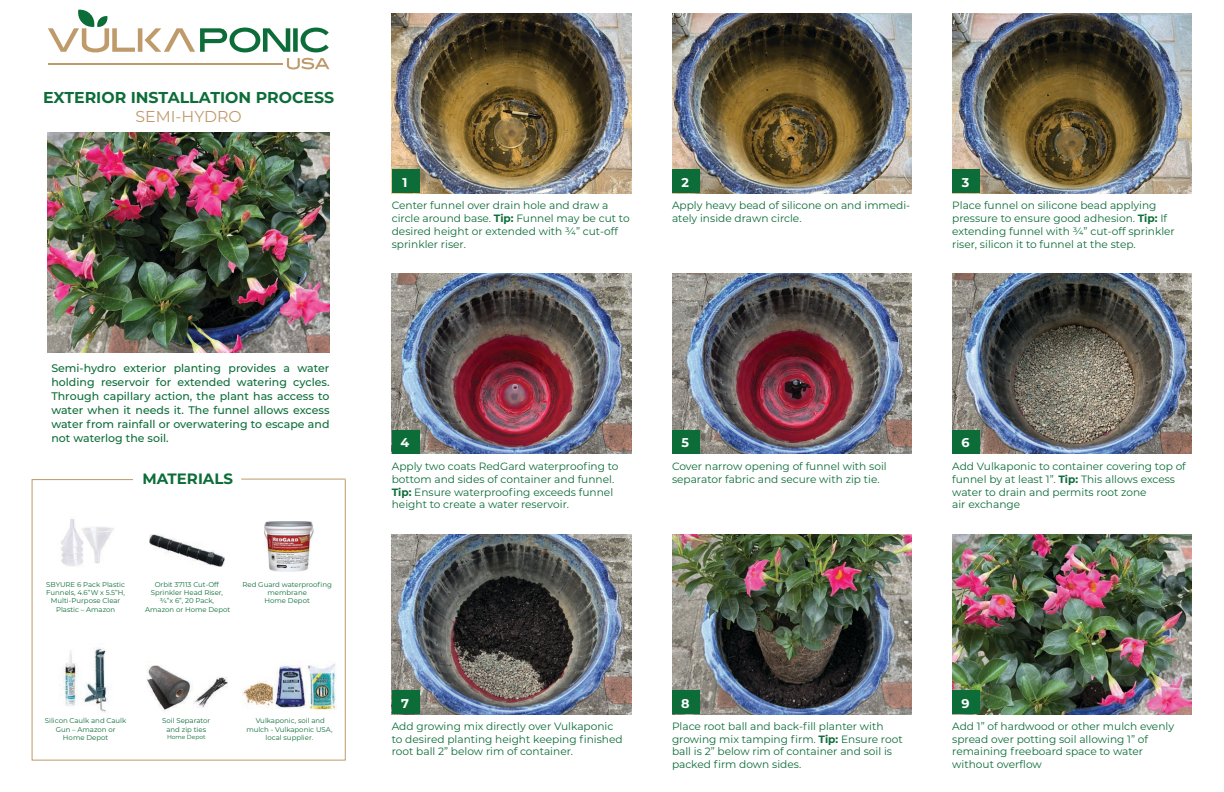
<style>
.page{position:relative;width:1224px;height:792px;background:#fff}
.page>*{position:absolute;margin:0;border:0;box-sizing:border-box;transform-origin:0 0}
.t1{font:700 15.8px "Montserrat";color:#0c6d38}
.t2{font:15.8px "Montserrat";color:#bf9a6b}
.t3{font:700 15px "Montserrat";color:#0c6d38}
.t4{font:700 12.7px "Montserrat";color:#fff}
.t5{font:500 11px/14px "Montserrat";color:#0c6d38;text-align:justify}
.t6{font:10.6px/12.7px "Montserrat";color:#0c6d38}
.t7{font:7px/8.4px "Montserrat";color:#0c6d38;text-align:center}
.t8{font:5.9px "Montserrat";color:#0c6d38}
.s1{font-weight:700}
</style>
<div class="page">
<img style="left:392px;top:13px;width:239px;height:180px">
<img style="left:392px;top:274px;width:239px;height:180px">
<img style="left:392px;top:534px;width:239px;height:180px">
<img style="left:672px;top:13px;width:240px;height:180px">
<img style="left:672px;top:274px;width:240px;height:180px">
<img style="left:672px;top:534px;width:240px;height:180px">
<img style="left:952px;top:13px;width:240px;height:180px">
<img style="left:952px;top:274px;width:240px;height:180px">
<img style="left:952px;top:534px;width:240px;height:180px">
<img style="left:48px;top:133px;width:282px;height:220px">
<div style="left:392px;top:170px;width:28px;height:23px;background:#0c6d38"></div>
<div style="left:392px;top:430px;width:28px;height:24px;background:#0c6d38"></div>
<div style="left:392px;top:691px;width:28px;height:23px;background:#0c6d38"></div>
<div style="left:672px;top:170px;width:28px;height:23px;background:#0c6d38"></div>
<div style="left:672px;top:430px;width:28px;height:24px;background:#0c6d38"></div>
<div style="left:672px;top:691px;width:28px;height:23px;background:#0c6d38"></div>
<div style="left:952px;top:170px;width:28px;height:23px;background:#0c6d38"></div>
<div style="left:952px;top:430px;width:28px;height:24px;background:#0c6d38"></div>
<div style="left:952px;top:691px;width:28px;height:23px;background:#0c6d38"></div>
<svg style="left:48px;top:9px;width:282px;height:60px"></svg>
<svg style="left:31px;top:479px;width:315px;height:282px"></svg>
<hr style="left:241px;top:479px;width:105px;height:1px;background:#bf9a6b">
<p class="t1" style="left:43px;top:86px;width:293px">EXTERIOR INSTALLATION PROCESS</p>
<p class="t2" style="left:136px;top:106px;width:108px">SEMI-HYDRO</p>
<p class="t5" style="left:51px;top:360px;width:280px">Semi-hydro exterior planting provides a water holding reservoir for extended watering cycles.<br>Through capillary action, the plant has access to water when it needs it. The funnel allows excess water from rainfall or overwatering to escape and not waterlog the soil.</p>
<p class="t3" style="left:142px;top:468px;width:92px">MATERIALS</p>
<p class="t7" style="left:46px;top:580px;width:80px">SBYURE 6 Pack Plastic<br>Funnels, 4.6”W x 5.5”H,<br>Multi-Purpose Clear<br>Plastic – Amazon</p>
<p class="t7" style="left:243px;top:580px;width:91px">Red Guard waterproofing membrane</p>
<p class="t7" style="left:151px;top:580px;width:74px">Orbit 37113 Cut-Off<br>Sprinkler Head Riser, ¾”x 6”, 20 Pack,</p>
<p class="t7" style="left:145px;top:605px;width:87px">Amazon or Home Depot</p>
<p class="t7" style="left:265px;top:596px;width:47px">Home Depot</p>
<p class="t7" style="left:45px;top:717px;width:83px">Silicon Caulk and Caulk<br>Gun – Amazon or</p>
<p class="t7" style="left:63px;top:733px;width:47px">Home Depot</p>
<p class="t7" style="left:162px;top:717px;width:50px">Soil Separator and zip ties</p>
<p class="t8" style="left:167px;top:733px;width:40px">Home Depot</p>
<p class="t7" style="left:246px;top:717px;width:88px">Vulkaponic, soil and mulch - Vulkaponic USA, local supplier.</p>
<p class="t4" style="left:403px;top:173px;width:6px">1</p>
<p class="t6" style="left:392px;top:199px;width:239px">Center funnel over drain hole and draw a circle around base. <span class="s1">Tip:</span> Funnel may be cut to desired height or extended with ¾” cut-off sprinkler riser.</p>
<p class="t4" style="left:682px;top:173px;width:9px">2</p>
<p class="t6" style="left:672px;top:199px;width:240px">Apply heavy bead of silicone on and immedi&shy;ately inside drawn circle.</p>
<p class="t4" style="left:962px;top:173px;width:9px">3</p>
<p class="t6" style="left:952px;top:199px;width:224px">Place funnel on silicone bead applying pressure to ensure good adhesion. <span class="s1">Tip:</span> If extending funnel with ¾” cut-off sprinkler riser, silicon it to funnel at the step.</p>
<p class="t4" style="left:401px;top:433px;width:10px">4</p>
<p class="t6" style="left:392px;top:460px;width:228px">Apply two coats RedGard waterproofing to bottom and sides of container and funnel.<br><span class="s1">Tip:</span> Ensure waterproofing exceeds funnel height to create a water reservoir.</p>
<p class="t4" style="left:681px;top:433px;width:9px">5</p>
<p class="t6" style="left:672px;top:460px;width:216px">Cover narrow opening of funnel with soil separator fabric and secure with zip tie.</p>
<p class="t4" style="left:961px;top:433px;width:10px">6</p>
<p class="t6" style="left:952px;top:460px;width:235px">Add Vulkaponic to container covering top of funnel by at least 1”. <span class="s1">Tip:</span> This allows excess water to drain and permits root zone</p>
<p class="t6" style="left:952px;top:498px;width:70px">air exchange</p>
<p class="t4" style="left:401px;top:694px;width:9px">7</p>
<p class="t6" style="left:392px;top:719px;width:233px">Add growing mix directly over Vulkaponic to desired planting height keeping finished root ball 2” below rim of container.</p>
<p class="t4" style="left:681px;top:694px;width:10px">8</p>
<p class="t6" style="left:672px;top:719px;width:232px">Place root ball and back-fill planter with growing mix tamping firm. <span class="s1">Tip:</span> Ensure root ball is 2” below rim of container and soil is packed firm down sides.</p>
<p class="t4" style="left:961px;top:694px;width:10px">9</p>
<p class="t6" style="left:952px;top:719px;width:223px">Add 1” of hardwood or other mulch evenly spread over potting soil allowing 1” of remaining freeboard space to water without overflow</p>
</div>
